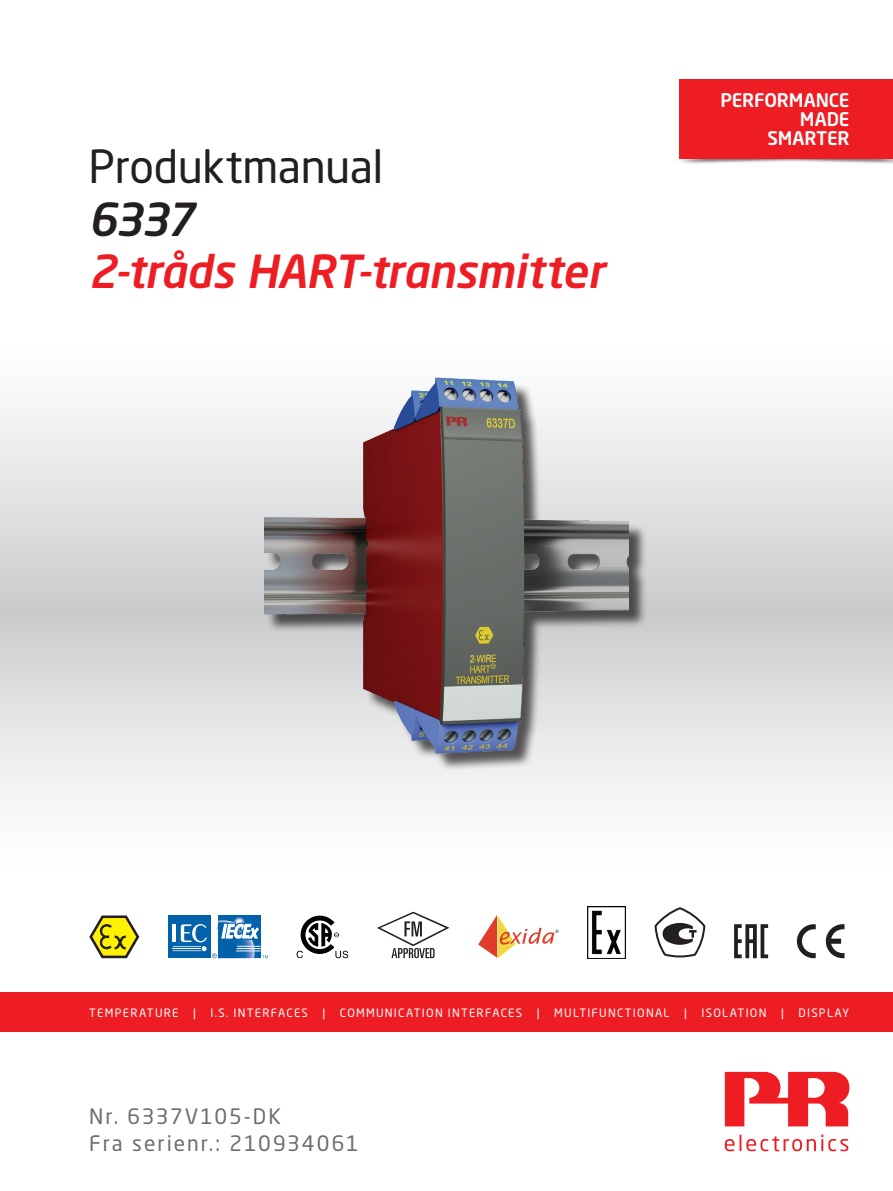
<style>
.page{position:relative;width:893px;height:1191px;background:#fff}
.page>*{position:absolute;margin:0;border:0;box-sizing:border-box;transform-origin:0 0}
.t1{font:italic 500 45px "Neo Sans Pro";letter-spacing:-.01em;color:#ee1d23}
.t2{font:45px "Neo Sans Pro";letter-spacing:-.01em;color:#231f20}
.t3{font:italic 500 45px "Neo Sans Pro";color:#231f20}
.t4{font:21px/27px "Neo Sans Pro";letter-spacing:.095em;color:#6c6d70}
.t5{font:500 18.6px/19px "Neo Sans Std";letter-spacing:-.01em;color:#fff;text-align:right}
.t6{font:11.4px "Neo Sans Pro";letter-spacing:.11em;color:#fff}
</style>
<div class="page">
<svg style="left:0;top:408px;width:893px;height:387px"></svg>
<div style="left:0;top:992px;width:893px;height:40px;background:#ee1d23"></div>
<svg style="left:725px;top:1134px;width:123px;height:17px"></svg>
<svg style="left:725px;top:1071px;width:124px;height:55px"></svg>
<div style="left:266px;top:380px;width:382px;height:391px;background:#231f20;opacity:.75"></div>
<img style="left:264px;top:377px;width:365px;height:399px">
<img style="left:679px;top:153px;width:214px;height:11px">
<div style="left:680px;top:79px;width:213px;height:80px;background:#ee1d23"></div>
<svg style="left:377px;top:911px;width:72px;height:47px"></svg>
<svg style="left:655px;top:907px;width:50px;height:51px"></svg>
<div style="left:218px;top:915px;width:43px;height:43px;background:#0161aa"></div>
<div style="left:168px;top:915px;width:43px;height:43px;background:#0161aa"></div>
<svg style="left:173px;top:917px;width:95px;height:41px"></svg>
<svg style="left:297px;top:915px;width:51px;height:43px"></svg>
<svg style="left:826px;top:924px;width:18px;height:34px"></svg>
<svg style="left:797px;top:924px;width:19px;height:34px"></svg>
<svg style="left:89px;top:915px;width:50px;height:43px"></svg>
<svg style="left:734px;top:924px;width:34px;height:34px"></svg>
<img style="left:588px;top:906px;width:38px;height:52px">
<svg style="left:478px;top:915px;width:77px;height:43px"></svg>
<h1 class="t2" style="left:89px;top:139px;width:296px">Produktmanual</h1>
<h1 class="t3" style="left:89px;top:191px;width:108px">6337</h1>
<h1 class="t1" style="left:89px;top:243px;width:517px">2-tråds HART-transmitter</h1>
<h3 class="t5" style="left:720px;top:90px;width:131px">PERFORMANCE<br>MADE<br>SMARTER</h3>
<p class="t6" style="left:89px;top:1005px;width:91px">TEMPERATURE</p>
<p class="t6" style="left:193px;top:1005px;width:4px">|</p>
<p class="t6" style="left:211px;top:1005px;width:99px">I.S. INTERFACES</p>
<p class="t6" style="left:323px;top:1005px;width:4px">|</p>
<p class="t6" style="left:340px;top:1005px;width:184px">COMMUNICATION INTERFACES</p>
<p class="t6" style="left:537px;top:1005px;width:4px">|</p>
<p class="t6" style="left:554px;top:1005px;width:117px">MULTIFUNCTIONAL</p>
<p class="t6" style="left:684px;top:1005px;width:4px">|</p>
<p class="t6" style="left:701px;top:1005px;width:67px">ISOLATION</p>
<p class="t6" style="left:781px;top:1005px;width:4px">|</p>
<p class="t6" style="left:799px;top:1005px;width:52px">DISPLAY</p>
<h2 class="t4" style="left:89px;top:1102px;width:271px">Nr. 6337V105-DK<br>Fra serienr.: 210934061</h2>
</div>
